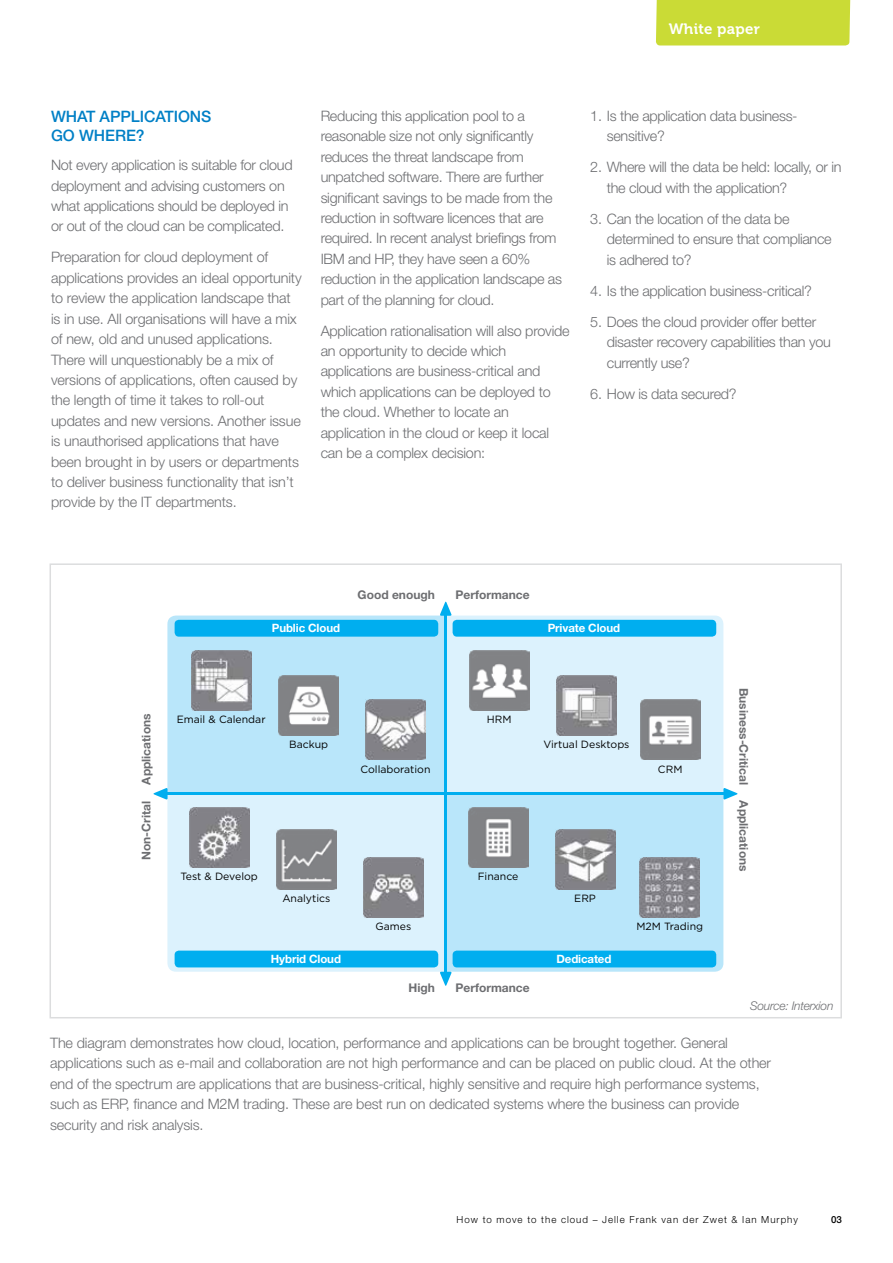
<style>
.page{position:relative;width:893px;height:1263px;background:#fff}
.page>*{position:absolute;margin:0;border:0;box-sizing:border-box;transform-origin:0 0}
.t1{font:500 15.75px/19.5px "Helvetica Neue LT Std";letter-spacing:-.005em;color:#0080c6}
.t2{font:15px "Museo 700";letter-spacing:.02em;color:#fff}
.t3{font:300 14.4px/20.4px "Helvetica Neue LT Std";letter-spacing:-.015em;color:#6d6e71}
.t4{font:700 12px "Helvetica Neue LT Std";color:#6d6e71}
.t5{font:italic 300 12px "Helvetica Neue LT Std";letter-spacing:-.02em;color:#6d6e71}
.t6{font:700 11.55px "Helvetica Neue LT Std";letter-spacing:-.01em;color:#fff}
.t7{font:10.5px "Gotham";color:#000}
.t8{font:300 9.75px "Helvetica Neue LT Std";letter-spacing:.1em;color:#000}
.t9{font:500 9.75px "Helvetica Neue LT Std";color:#000}
</style>
<div class="page">
<div style="left:50px;top:563px;width:792px;height:455px;border:2px solid #dcddde"></div>
<div style="left:167px;top:615px;width:278px;height:178px;background:#b9e6fa"></div>
<div style="left:447px;top:795px;width:276px;height:177px;background:#b9e6fa"></div>
<div style="left:447px;top:615px;width:276px;height:178px;background:#dcf2fd"></div>
<div style="left:167px;top:795px;width:278px;height:177px;background:#dcf2fd"></div>
<div style="left:656px;top:0;width:194px;height:45px;background:#cadb36"></div>
<div style="left:453px;top:620px;width:263px;height:17px;background:#00aeef;border-radius:4px"></div>
<div style="left:175px;top:620px;width:263px;height:17px;background:#00aeef;border-radius:4px"></div>
<div style="left:175px;top:950px;width:263px;height:17px;background:#00aeef;border-radius:4px"></div>
<div style="left:453px;top:950px;width:263px;height:17px;background:#00aeef;border-radius:4px"></div>
<img style="left:279px;top:676px;width:60px;height:60px">
<img style="left:191px;top:651px;width:60px;height:60px">
<img style="left:189px;top:807px;width:60px;height:60px">
<img style="left:640px;top:700px;width:60px;height:60px">
<img style="left:365px;top:700px;width:60px;height:60px">
<img style="left:557px;top:676px;width:60px;height:60px">
<img style="left:555px;top:829px;width:60px;height:60px">
<img style="left:468px;top:807px;width:60px;height:60px">
<img style="left:469px;top:651px;width:60px;height:60px">
<img style="left:276px;top:829px;width:60px;height:60px">
<img style="left:363px;top:857px;width:60px;height:60px">
<img style="left:640px;top:857px;width:60px;height:60px">
<svg style="left:439px;top:601px;width:13px;height:15px"></svg>
<svg style="left:153px;top:787px;width:15px;height:13px"></svg>
<svg style="left:440px;top:972px;width:12px;height:14px"></svg>
<svg style="left:723px;top:787px;width:15px;height:13px"></svg>
<hr style="left:445px;top:613px;width:2px;height:359px;background:#00aeef">
<hr style="left:163px;top:793px;width:562px;height:2px;background:#00aeef">
<p class="t2" style="left:669px;top:21px;width:93px">White paper</p>
<p class="t1" style="left:51px;top:106px;width:162px">WHAT APPLICATIONS<br>GO WHERE?</p>
<p class="t3" style="left:51px;top:155px;width:243px">Not every application is suitable for cloud deployment and advising customers on what applications should be deployed in or out of the cloud can be complicated.</p>
<p class="t3" style="left:51px;top:247px;width:252px">Preparation for cloud deployment of applications provides an ideal opportunity to review the application landscape that is in use. All organisations will have a mix of new, old and unused applications.<br>There will unquestionably be a mix of versions of applications, often caused by the length of time it takes to roll-out updates and new versions. Another issue is unauthorised applications that have been brought in by users or departments to deliver business functionality that isn’t provide by the IT departments.</p>
<p class="t3" style="left:321px;top:105px;width:243px">Reducing this application pool to a reasonable size not only significantly reduces the threat landscape from unpatched software. There are further significant savings to be made from the reduction in software licences that are required. In recent analyst briefings from IBM and HP, they have seen a 60% reduction in the application landscape as part of the planning for cloud.</p>
<p class="t3" style="left:321px;top:320px;width:250px">Application rationalisation will also provide an opportunity to decide which applications are business-critical and which applications can be deployed to the cloud. Whether to locate an application in the cloud or keep it local can be a complex decision:</p>
<p class="t3" style="left:607px;top:105px;width:192px;text-indent:-17px">1. Is the application data business&shy;sensitive?</p>
<p class="t3" style="left:607px;top:157px;width:236px;text-indent:-17px">2. Where will the data be held: locally, or in the cloud with the application?</p>
<p class="t3" style="left:607px;top:208px;width:226px;text-indent:-17px">3. Can the location of the data be determined to ensure that compliance is adhered to?</p>
<p class="t3" style="left:590px;top:280px;width:223px">4. Is the application business-critical?</p>
<p class="t3" style="left:607px;top:311px;width:226px;text-indent:-17px">5. Does the cloud provider offer better disaster recovery capabilities than you currently use?</p>
<p class="t3" style="left:590px;top:383px;width:148px">6. How is data secured?</p>
<p class="t4" style="left:358px;top:587px;width:79px">Good enough</p>
<p class="t4" style="left:455px;top:587px;width:76px">Performance</p>
<p class="t6" style="left:272px;top:620px;width:70px">Public Cloud</p>
<p class="t6" style="left:548px;top:620px;width:74px">Private Cloud</p>
<p class="t4" style="left:139px;top:784px;width:73px;rotate:-90deg">Applications</p>
<p class="t4" style="left:139px;top:860px;width:61px;rotate:-90deg">Non-Crital</p>
<p class="t7" style="left:177px;top:713px;width:90px">Email &amp; Calendar</p>
<p class="t7" style="left:289px;top:738px;width:40px">Backup</p>
<p class="t7" style="left:487px;top:713px;width:26px">HRM</p>
<p class="t7" style="left:544px;top:738px;width:87px">Virtual Desktops</p>
<p class="t7" style="left:360px;top:762px;width:72px">Collaboration</p>
<p class="t7" style="left:658px;top:762px;width:26px">CRM</p>
<p class="t7" style="left:180px;top:870px;width:79px">Test &amp; Develop</p>
<p class="t7" style="left:282px;top:891px;width:50px">Analytics</p>
<p class="t7" style="left:478px;top:870px;width:42px">Finance</p>
<p class="t7" style="left:574px;top:891px;width:23px">ERP</p>
<p class="t7" style="left:375px;top:919px;width:37px">Games</p>
<p class="t7" style="left:636px;top:919px;width:68px">M2M Trading</p>
<p class="t6" style="left:271px;top:951px;width:72px">Hybrid Cloud</p>
<p class="t6" style="left:556px;top:951px;width:56px">Dedicated</p>
<p class="t4" style="left:408px;top:980px;width:28px">High</p>
<p class="t4" style="left:455px;top:980px;width:76px">Performance</p>
<p class="t4" style="left:751px;top:688px;width:185px;rotate:90deg">Business-Critical Applications</p>
<p class="t5" style="left:750px;top:999px;width:85px">Source: Interxion</p>
<p class="t3" style="left:50px;top:1032px;width:722px">The diagram demonstrates how cloud, location, performance and applications can be brought together. General applications such as e-mail and collaboration are not high performance and can be placed on public cloud. At the other end of the spectrum are applications that are business-critical, highly sensitive and require high performance systems, such as ERP, finance and M2M trading. These are best run on dedicated systems where the business can provide security and risk analysis.</p>
<p class="t8" style="left:457px;top:1214px;width:343px">How to move to the cloud – Jelle Frank van der Zwet &amp; Ian Murphy</p>
<p class="t9" style="left:831px;top:1214px;width:12px">03</p>
</div>
